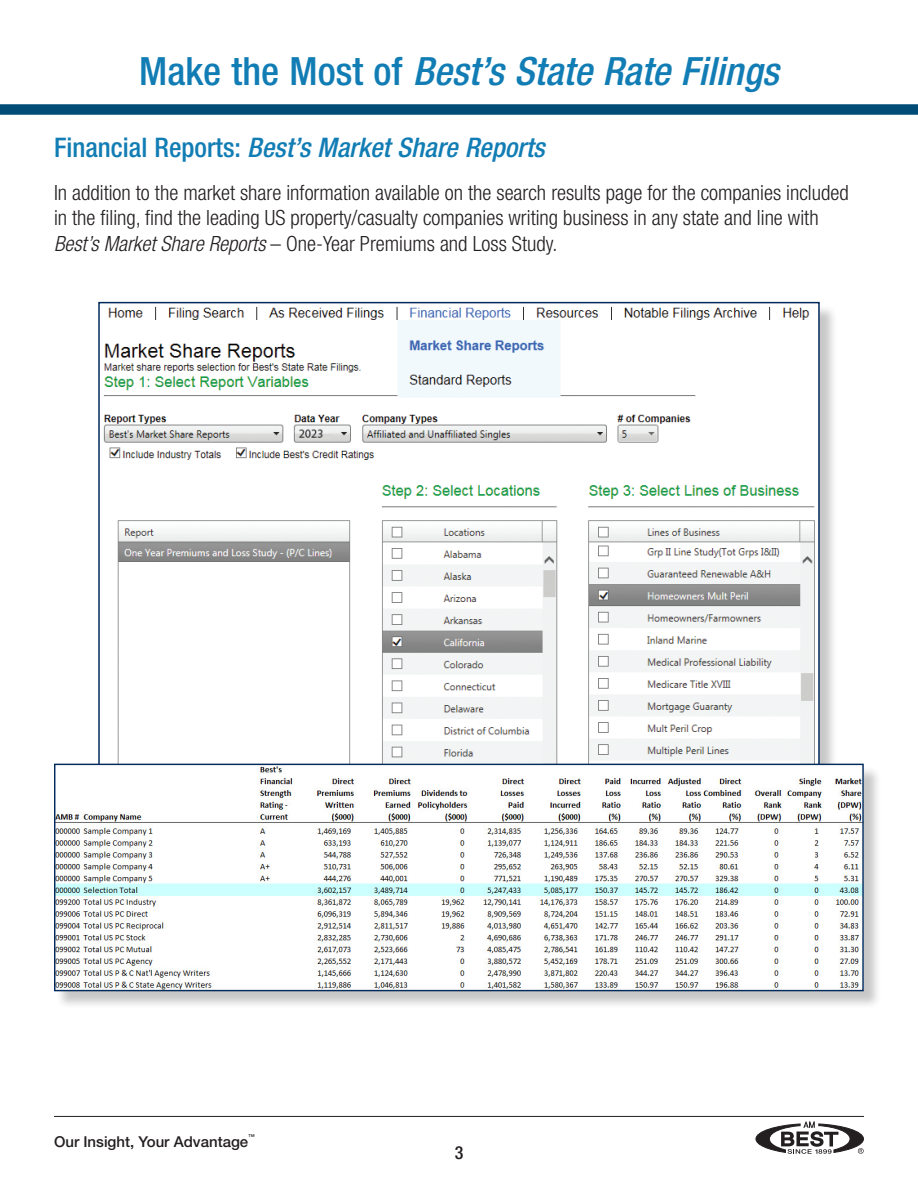
<style>
.page{position:relative;width:918px;height:1188px;background:#fff}
.page>*{position:absolute;margin:0;border:0;box-sizing:border-box;transform-origin:0 0}
.t1{font:italic 500 condensed 39px "Helvetica Neue";color:#117db4}
.Explanation{font:italic 500 condensed 27px "Helvetica Neue";color:#117db4}
.No_Spacing{font:300 condensed 21px/25.2px "Helvetica Neue";color:#231f20}
.t2{font:500 condensed 18px "Helvetica Neue";color:#231f20}
.t3{font:500 15px "Helvetica Neue";color:#231f20}
.t4{font:500 6.75px "Helvetica Neue";color:#231f20}
.s1{font-style:normal}
.s2{font-style:italic}
</style>
<div class="page">
<svg style="left:755px;top:1121px;width:109px;height:33px"></svg>
<hr style="left:54px;top:1116px;width:810px;height:1px;background:#231f20">
<div style="left:101px;top:304px;width:737px;height:541px;background:#231f20;opacity:.25"></div>
<img style="left:101px;top:305px;width:716px;height:459px">
<div style="left:56px;top:766px;width:826px;height:244px;background:#231f20;opacity:.25"></div>
<img style="left:56px;top:766px;width:806px;height:223px">
<div style="left:54px;top:764px;width:810px;height:227px;border:1px solid #00295c"></div>
<div style="left:0;top:104px;width:918px;height:11px;background:#004c77"></div>
<p class="t1" style="left:139px;top:47px;width:641px"><span class="s1">Make the Most of</span> Best’s State Rate Filings</p>
<p class="Explanation" style="left:54px;top:131px;width:492px"><span class="s1">Financial Reports:</span> Best’s Market Share Reports</p>
<p class="No_Spacing" style="left:54px;top:180px;width:796px">In addition to the market share information available on the search results page for the companies included in the filing, find the leading US property/casualty companies writing business in any state and line with<br><span class="s2">Best’s Market Share Reports</span> – One-Year Premiums and Loss Study.</p>
<p class="t3" style="left:54px;top:1132px;width:196px">Our Insight, Your Advantage</p>
<p class="t4" style="left:248px;top:1133px;width:8px">™</p>
<p class="t2" style="left:455px;top:1141px;width:10px">3</p>
</div>
